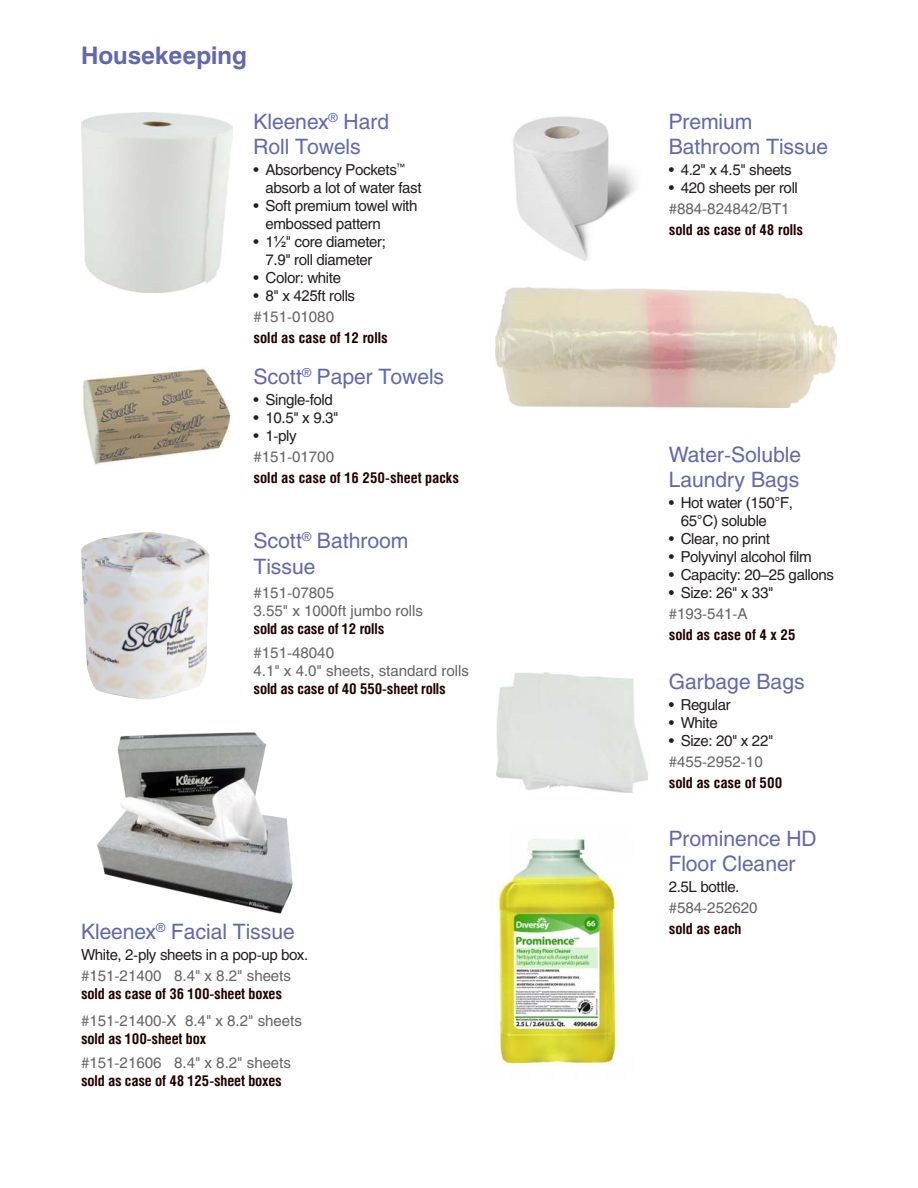
<style>
.page{position:relative;width:918px;height:1188px;background:#fff}
.page>*{position:absolute;margin:0;border:0;box-sizing:border-box;transform-origin:0 0}
.t1{font:700 24px "Helios";color:#6268b0}
.t2{font:21px/25.2px "Helios";color:#6268b0}
.t3{font:15px/18px "Helios";letter-spacing:-.025em;color:#231f20}
.t4{font:700 15px "Helios Cond";letter-spacing:-.01em;color:#210001}
.t5{font:15px/18px "Helios";color:#656565}
.t6{font:15px/21px "Helios";color:#231f20}
.s1{font-family:"Arial"}
.s2{color:#656565}
</style>
<div class="page">
<img style="left:81px;top:112px;width:151px;height:181px">
<img style="left:82px;top:368px;width:149px;height:97px">
<img style="left:81px;top:532px;width:128px;height:168px">
<img style="left:97px;top:732px;width:196px;height:182px">
<img style="left:513px;top:116px;width:123px;height:145px">
<img style="left:496px;top:287px;width:341px;height:121px">
<img style="left:496px;top:672px;width:151px;height:120px">
<img style="left:497px;top:838px;width:121px;height:228px">
<h1 class="t1" style="left:81px;top:41px;width:167px">Housekeeping</h1>
<h2 class="t2" style="left:254px;top:109px;width:137px">Kleenex<sup>®</sup> Hard<br>Roll Towels</h2>
<p class="t3" style="left:265px;top:161px;width:158px;text-indent:-12px">• Absorbency Pockets<sup>™ </sup>absorb a lot of water fast</p>
<p class="t3" style="left:265px;top:197px;width:154px;text-indent:-12px">• Soft premium towel with embossed pattern</p>
<p class="t3" style="left:253px;top:233px;width:134px;text-align:center">• 1<span class="s1">½</span>" core diameter;<br>7.9" roll diameter</p>
<p class="t3" style="left:253px;top:269px;width:89px">• Color: white</p>
<p class="t6" style="left:253px;top:285px;width:103px">• 8" x 4<span class="s1">25</span>ft rolls <span class="s2">#151-01080</span></p>
<p class="t4" style="left:254px;top:329px;width:136px">sold as case of 12 rolls</p>
<h2 class="t2" style="left:254px;top:363px;width:192px">Scott<sup>®</sup> Paper Towels</h2>
<p class="t3" style="left:254px;top:390px;width:81px">• Single-fold</p>
<p class="t3" style="left:254px;top:408px;width:87px">• 10.5" x 9.3"</p>
<p class="t3" style="left:254px;top:426px;width:45px">• 1-ply</p>
<p class="t5" style="left:254px;top:447px;width:82px">#151-01700</p>
<p class="t4" style="left:254px;top:468px;width:207px">sold as case of 16 250-sheet packs</p>
<h2 class="t2" style="left:254px;top:528px;width:157px">Scott<sup>®</sup> Bathroom<br>Tissue</h2>
<p class="t5" style="left:254px;top:583px;width:171px">#151-07805<br>3.55" x 1000ft jumbo rolls</p>
<p class="t4" style="left:254px;top:619px;width:132px">sold as case of 12 rolls</p>
<p class="t5" style="left:254px;top:643px;width:217px">#151-48040<br>4.1" x 4.0" sheets, standard rolls</p>
<p class="t4" style="left:254px;top:679px;width:194px">sold as case of 40 550-sheet rolls</p>
<h2 class="t2" style="left:81px;top:919px;width:215px">Kleenex<sup>®</sup> Facial Tissue</h2>
<p class="t3" style="left:81px;top:945px;width:229px">White, 2-ply sheets in a pop-up box.</p>
<p class="t5" style="left:81px;top:966px;width:212px">#151-21400 8.4" x 8.2" sheets</p>
<p class="t4" style="left:81px;top:985px;width:203px">sold as case of 36 100-sheet boxes</p>
<p class="t5" style="left:81px;top:1011px;width:222px">#151-21400-X 8.4" x 8.2" sheets</p>
<p class="t4" style="left:81px;top:1030px;width:127px">sold as 100-sheet box</p>
<p class="t5" style="left:81px;top:1053px;width:212px">#151-21606 8.4" x 8.2" sheets</p>
<p class="t4" style="left:81px;top:1072px;width:202px">sold as case of 48 125-sheet boxes</p>
<h2 class="t2" style="left:669px;top:109px;width:161px">Premium<br>Bathroom Tissue</h2>
<p class="t3" style="left:669px;top:161px;width:124px">• 4.2" x 4.5" sheets</p>
<p class="t3" style="left:669px;top:179px;width:131px">• 420 sheets per roll</p>
<p class="t5" style="left:669px;top:200px;width:122px">#884-824842/BT1</p>
<p class="t4" style="left:669px;top:221px;width:136px">sold as case of 48 rolls</p>
<h2 class="t2" style="left:669px;top:442px;width:134px">Water-Soluble<br>Laundry Bags</h2>
<p class="t3" style="left:681px;top:494px;width:114px;text-indent:-12px">• Hot water (150<span class="s1">°</span>F,<br>65<span class="s1">°</span>C) soluble</p>
<p class="t3" style="left:669px;top:530px;width:103px">• Clear, no print</p>
<p class="t3" style="left:669px;top:548px;width:145px">• Polyvinyl alcohol film</p>
<p class="t3" style="left:669px;top:566px;width:167px">• Capacity: 20–25 gallons</p>
<p class="t3" style="left:669px;top:584px;width:106px">• Size: 26" x 33"</p>
<p class="t5" style="left:669px;top:605px;width:80px">#193-541-A</p>
<p class="t4" style="left:669px;top:626px;width:128px">sold as case of 4 x 25</p>
<h2 class="t2" style="left:669px;top:669px;width:138px">Garbage Bags</h2>
<p class="t3" style="left:669px;top:695px;width:64px">• Regular</p>
<p class="t3" style="left:669px;top:713px;width:50px">• White</p>
<p class="t3" style="left:669px;top:731px;width:106px">• Size: 20" x 22"</p>
<p class="t5" style="left:669px;top:752px;width:96px">#455-2952-10</p>
<p class="t4" style="left:669px;top:774px;width:115px">sold as case of 500</p>
<h2 class="t2" style="left:669px;top:826px;width:149px">Prominence HD<br>Floor Cleaner</h2>
<p class="t3" style="left:669px;top:878px;width:72px">2.5L bottle.</p>
<p class="t5" style="left:669px;top:899px;width:91px">#584-252620</p>
<p class="t4" style="left:669px;top:920px;width:74px">sold as each</p>
</div>
